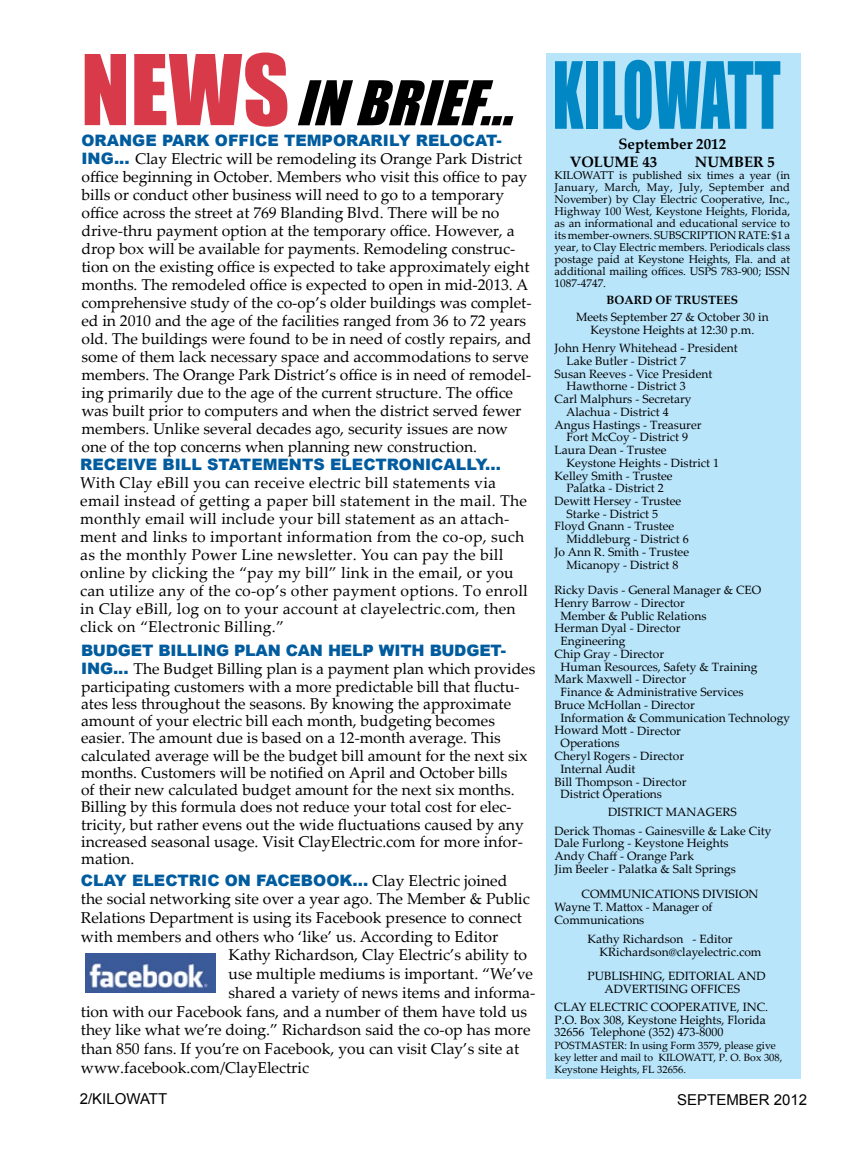
<style>
.page{position:relative;width:864px;height:1152px;background:#fff}
.page>*{position:absolute;margin:0;border:0;box-sizing:border-box;transform-origin:0 0}
.t1{font:85.5px "Impact";letter-spacing:.01em;color:#0087c4;scale:.67 1}
.t2{font:italic 57px "Impact";color:#000}
.t3{font:15.75px/17.4px "Palatino Linotype";color:#000;text-align:justify}
.t4{font:900 15.75px "Arial";color:#005c9e}
.t5{font:15.6px/18px "Palatino Linotype";color:#000}
.t6{font:15.6px/18px "Palatino Linotype";letter-spacing:.02em;color:#000}
.t7{font:700 15px/18px "Palatino Linotype";color:#000}
.t8{font:15px "Arial";color:#000}
.t9{font:12px/12.8px "Palatino Linotype";color:#000}
.t10{font:700 12px "Palatino Linotype";color:#000}
.t11{font:11.25px/12px "Palatino Linotype";color:#000;text-align:justify}
.t12{font:10.5px/12px "Palatino Linotype";color:#000}
.s1{font-style:normal;font-size:90px;color:#d83a4a}
.s2{font-family:"Arial";font-weight:900;font-size:15.75px;color:#005c9e}
.s3{font-size:15.6px}
.s4{font-family:"Palatino Linotype";font-weight:400;color:#000}
</style>
<div class="page">
<img style="left:86px;top:953px;width:129px;height:39px">
<div style="left:546px;top:53px;width:255px;height:1026px;background:#b9e5fb"></div>
<h2 class="t2" style="left:81px;top:59px;width:455px"><span class="s1">N E W S</span> INBRIEF...</h2>
<p class="t4" style="left:82px;top:129px;width:422px">ORANGE PARK OFFICE TEMPORARILY RELOCAT-</p>
<p class="t5" style="left:81px;top:149px;width:452px"><span class="s2">ING...</span> Clay Electric will be remodeling its Orange Park District office beginning in October. Members who visit this office to pay bills or conduct other business will need to go to a temporary office across the street at 769 Blanding Blvd. There will be no drive-thru payment option at the temporary office. However, a drop box will be available for payments. Remodeling construc&shy;tion on the existing office is expected to take approximately eight months. The remodeled office is expected to open in mid-2013. A comprehensive study of the co-op’s older buildings was complet&shy;ed in 2010 and the age of the facilities ranged from 36 to 72 years old. The buildings were found to be in need of costly repairs, and some of them lack necessary space and accommodations to serve members. The Orange Park District’s office is in need of remodel&shy;ing primarily due to the age of the current structure. The office was built prior to computers and when the district served fewer members. Unlike several decades ago, security issues are now one of the top concerns when planning new construction.</p>
<p class="t4" style="left:80px;top:453px;width:422px">RECEIVE BILL STATEMENTS ELECTRONICALLY...</p>
<p class="t6" style="left:80px;top:473px;width:449px">With Clay eBill you can receive electric bill statements via email instead of getting a paper bill statement in the mail. The monthly email will include your bill statement as an attach&shy;ment and links to important information from the co-op, such as the monthly Power Line newsletter. You can pay the bill online by clicking the “pay my bill” link in the email, or you can utilize any of the co-op’s other payment options. To enroll in Clay eBill, log on to your account at clayelectric.com, then click on “Electronic Billing.”</p>
<p class="t4" style="left:81px;top:639px;width:426px">BUDGET BILLING PLAN CAN HELP WITH BUDGET-</p>
<p class="t5" style="left:81px;top:660px;width:456px;line-height:17.2px"><span class="s2">ING...</span> The Budget Billing plan is a payment plan which provides participating customers with a more predictable bill that fluctu&shy;ates less throughout the seasons. By knowing the approximate amount of your electric bill each month, budgeting becomes easier. The amount due is based on a 12-month average. This calculated average will be the budget bill amount for the next six months. Customers will be notified on April and October bills<br>of their new calculated budget amount for the next six months.<br>Billing by this formula does not reduce your total cost for elec-</p>
<p class="t3" style="left:81px;top:815px;width:444px"><span class="s3">tricity, but rather</span> evens out the wide fluctuations caused by any increased seasonal usage. Visit ClayElectric.com for more infor&shy;mation.</p>
<p class="t4" style="left:81px;top:868px;width:428px">CLAY ELECTRIC ON FACEBOOK... <span class="s4">Clay Electric joined</span></p>
<p class="t3" style="left:81px;top:890px;width:450px">the social networking site over a year ago. The Member &amp; Public</p>
<p class="t3" style="left:81px;top:908px;width:443px">Relations Department is using its Facebook presence to connect</p>
<p class="t3" style="left:81px;top:927px;width:419px">with members and others who ‘like’ us. According to Editor</p>
<p class="t3" style="left:229px;top:946px;width:300px">Kathy Richardson, Clay Electric’s ability to</p>
<p class="t3" style="left:229px;top:965px;width:306px">use multiple mediums is important. “We’ve</p>
<p class="t3" style="left:229px;top:983px;width:308px">shared a variety of news items and informa-</p>
<p class="t3" style="left:81px;top:1002px;width:448px">tion with our Facebook fans, and a number of them have told us</p>
<p class="t3" style="left:81px;top:1021px;width:451px">they like what we’re doing.” Richardson said the co-op has more</p>
<p class="t3" style="left:81px;top:1040px;width:440px">than 850 fans. If you’re on Facebook, you can visit Clay’s site at</p>
<p class="t3" style="left:81px;top:1058px;width:230px">www.facebook.com/ClayElectric</p>
<h1 class="t1" style="left:553px;top:29px;width:342px">KILOWATT</h1>
<p class="t7" style="left:570px;top:134px;width:158px;text-indent:49px">September 2012<br>VOLUME 43</p>
<p class="t7" style="left:695px;top:152px;width:82px">NUMBER 5</p>
<p class="t11" style="left:555px;top:168px;width:237px">KILOWATT is published six times a year (in January, March, May, July, September and November) by Clay Electric Cooperative, Inc., Highway 100 West, Keystone Heights, Florida, as an informational and educational service to its member-owners. SUBSCRIPTION RATE: $1 a year, to Clay Electric members. Periodicals class postage paid at Keystone Heights, Fla. and at additional mailing offices. USPS 783-900; ISSN 1087-4747.</p>
<p class="t10" style="left:607px;top:291px;width:133px">BOARD OF TRUSTEES</p>
<p class="t9" style="left:576px;top:310px;width:194px;text-align:center">Meets September 27 &amp; October 30 in<br>Keystone Heights at 12:30 p.m.</p>
<p class="t9" style="left:555px;top:341px;width:185px">John Henry Whitehead - President</p>
<p class="t9" style="left:567px;top:354px;width:121px">Lake Butler - District 7</p>
<p class="t9" style="left:555px;top:367px;width:159px">Susan Reeves - Vice President</p>
<p class="t9" style="left:567px;top:379px;width:121px">Hawthorne - District 3</p>
<p class="t9" style="left:555px;top:392px;width:139px">Carl Malphurs - Secretary</p>
<p class="t9" style="left:566px;top:405px;width:104px">Alachua - District 4</p>
<p class="t9" style="left:555px;top:418px;width:148px">Angus Hastings - Treasurer</p>
<p class="t9" style="left:567px;top:430px;width:123px">Fort McCoy - District 9</p>
<p class="t9" style="left:555px;top:443px;width:114px">Laura Dean - Trustee</p>
<p class="t9" style="left:567px;top:456px;width:154px">Keystone Heights - District 1</p>
<p class="t9" style="left:555px;top:469px;width:119px">Kelley Smith - Trustee</p>
<p class="t9" style="left:567px;top:481px;width:99px">Palatka - District 2</p>
<p class="t9" style="left:555px;top:494px;width:128px">Dewitt Hersey - Trustee</p>
<p class="t9" style="left:567px;top:507px;width:93px">Starke - District 5</p>
<p class="t9" style="left:555px;top:520px;width:121px">Floyd Gnann - Trustee</p>
<p class="t9" style="left:567px;top:532px;width:124px">Middleburg - District 6</p>
<p class="t9" style="left:555px;top:545px;width:136px">Jo Ann R. Smith - Trustee</p>
<p class="t9" style="left:567px;top:558px;width:113px">Micanopy - District 8</p>
<p class="t9" style="left:555px;top:583px;width:208px">Ricky Davis - General Manager &amp; CEO</p>
<p class="t9" style="left:555px;top:596px;width:132px">Henry Barrow - Director</p>
<p class="t9" style="left:561px;top:609px;width:147px">Member &amp; Public Relations</p>
<p class="t9" style="left:555px;top:622px;width:127px">Herman Dyal - Director</p>
<p class="t9" style="left:561px;top:634px;width:66px">Engineering</p>
<p class="t9" style="left:555px;top:647px;width:111px">Chip Gray - Director</p>
<p class="t9" style="left:561px;top:660px;width:199px">Human Resources, Safety &amp; Training</p>
<p class="t9" style="left:555px;top:673px;width:133px">Mark Maxwell - Director</p>
<p class="t9" style="left:561px;top:685px;width:185px">Finance &amp; Administrative Services</p>
<p class="t9" style="left:555px;top:698px;width:142px">Bruce McHollan - Director</p>
<p class="t9" style="left:560px;top:711px;width:231px">Information &amp; Communication Technology</p>
<p class="t9" style="left:555px;top:723px;width:128px">Howard Mott - Director</p>
<p class="t9" style="left:561px;top:736px;width:61px">Operations</p>
<p class="t9" style="left:555px;top:749px;width:131px">Cheryl Rogers - Director</p>
<p class="t9" style="left:561px;top:762px;width:76px">Internal Audit</p>
<p class="t9" style="left:555px;top:775px;width:133px">Bill Thompson - Director</p>
<p class="t9" style="left:561px;top:787px;width:103px">District Operations</p>
<p class="t9" style="left:555px;top:803px;width:218px;line-height:18.1px;text-indent:53px">DISTRICT MANAGERS<br>Derick Thomas - Gainesville &amp; Lake City</p>
<p class="t9" style="left:555px;top:836px;width:183px">Dale Furlong - Keystone Heights<br>Andy Chaff - Orange Park<br>Jim Beeler - Palatka &amp; Salt Springs</p>
<p class="t9" style="left:555px;top:887px;width:205px;text-indent:27px">COMMUNICATIONS DIVISION<br>Wayne T. Mattox - Manager of<br>Communications</p>
<p class="t9" style="left:600px;top:932px;width:163px;text-indent:-12px">Kathy Richardson - Editor<br>KRichardson@clayelectric.com</p>
<p class="t9" style="left:605px;top:969px;width:163px;text-indent:-17px">PUBLISHING, EDITORIAL AND<br>ADVERTISING OFFICES</p>
<p class="t9" style="left:555px;top:1000px;width:215px">CLAY ELECTRIC COOPERATIVE, INC.<br>P.O. Box 308, Keystone Heights, Florida<br>32656 Telephone (352) 473-8000</p>
<p class="t12" style="left:555px;top:1039px;width:229px">POSTMASTER: In using Form 3579, please give key letter and mail to KILOWATT, P. O. Box 308,<br>Keystone Heights, FL 32656.</p>
<p class="t8" style="left:80px;top:1089px;width:89px">2/KILOWATT</p>
<p class="t8" style="left:677px;top:1090px;width:132px">SEPTEMBER 2012</p>
</div>
